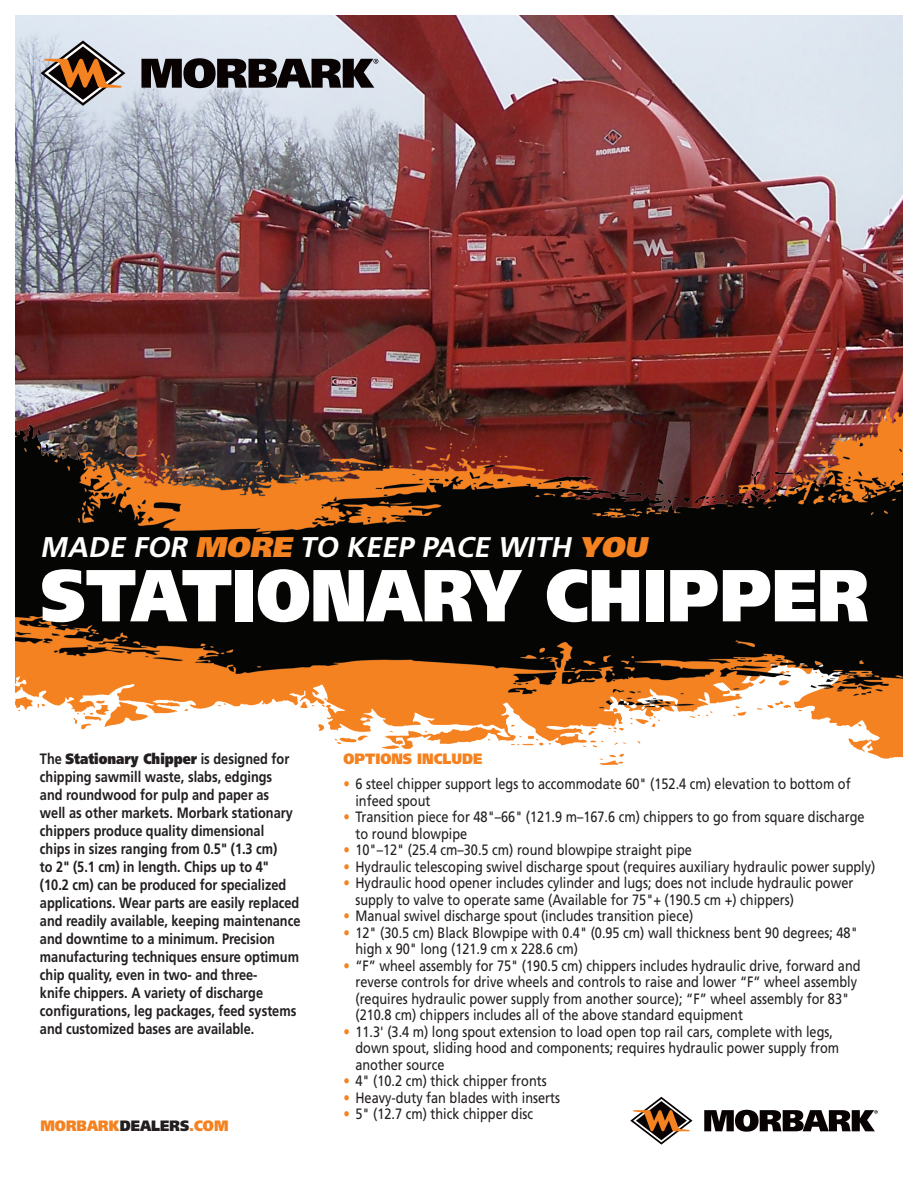
<style>
.page{position:relative;width:918px;height:1188px;background:#fff}
.page>*{position:absolute;margin:0;border:0;box-sizing:border-box;transform-origin:0 0}
.t1{font:900 73.5px "Frutiger LT Std";color:#fff;scale:.9 1}
.t2{font:italic 700 28.5px "Frutiger LT Std";color:#fff}
.t3{font:15px/16.5px "Frutiger LT Std";color:#231f20;scale:.85 1}
.t4{font:700 15px/18px "Frutiger LT Std";color:#231f20;scale:.85 1}
.SUBHEAD{font:900 15px "Frutiger LT Std";color:#f58220;scale:.9 1}
.s1{font-weight:900;color:#f58220}
.s2{font-weight:900}
.s3{color:#f58220}
.s4{color:#231f20}
</style>
<div class="page">
<img style="left:16px;top:16px;width:886px;height:329px">
<img style="left:16px;top:345px;width:886px;height:765px">
<svg style="left:630px;top:1097px;width:63px;height:48px"></svg>
<svg style="left:704px;top:1110px;width:174px;height:22px"></svg>
<svg style="left:40px;top:40px;width:85px;height:66px;background:#a1938a"></svg>
<svg style="left:141px;top:58px;width:237px;height:30px;background:#464447"></svg>
<p class="t2" style="left:40px;top:530px;width:615px">MADE FOR <span class="s1">MORE</span> TO KEEP PACE WITH <span class="s1">YOU</span></p>
<p class="t1" style="left:40px;top:551px;width:922px">STATIONARY CHIPPER</p>
<p class="t4" style="left:40px;top:750px;width:308px">The <span class="s2">Stationary Chipper</span> is designed for chipping sawmill waste, slabs, edgings<br>and roundwood for pulp and paper as<br>well as other markets. Morbark stationary chippers produce quality dimensional<br>chips in sizes ranging from 0.5" (1.3 cm)<br>to 2" (5.1 cm) in length. Chips up to 4" (10.2 cm) can be produced for specialized applications. Wear parts are easily replaced and readily available, keeping maintenance and downtime to a minimum. Precision manufacturing techniques ensure optimum chip quality, even in two- and three-<br>knife chippers. A variety of discharge configurations, leg packages, feed systems and customized bases are available.</p>
<p class="SUBHEAD" style="left:343px;top:749px;width:156px">OPTIONS INCLUDE</p>
<p class="t3" style="left:355px;top:776px;width:584px;text-indent:-12px"><span class="s3">•</span> 6 steel chipper support legs to accommodate 60" (152.4 cm) elevation to bottom of infeed spout</p>
<p class="t3" style="left:355px;top:809px;width:601px;text-indent:-12px"><span class="s3">•</span> Transition piece for 48"–66" (121.9 m–167.6 cm) chippers to go from square discharge to round blowpipe</p>
<p class="t3" style="left:343px;top:842px;width:412px"><span class="s3">•</span> 10"–12" (25.4 cm–30.5 cm) round blowpipe straight pipe</p>
<p class="t3" style="left:343px;top:858px;width:627px"><span class="s3">•</span> Hydraulic telescoping swivel discharge spout (requires auxiliary hydraulic power supply)</p>
<p class="t3" style="left:355px;top:875px;width:587px;text-indent:-12px"><span class="s3">•</span> Hydraulic hood opener includes cylinder and lugs; does not include hydraulic power supply to valve to operate same (Available for 75"+ (190.5 cm +) chippers)</p>
<p class="t3" style="left:343px;top:908px;width:413px"><span class="s3">•</span> Manual swivel discharge spout (includes transition piece)</p>
<p class="t3" style="left:355px;top:924px;width:593px;text-indent:-12px"><span class="s3">•</span> 12" (30.5 cm) Black Blowpipe with 0.4" (0.95 cm) wall thickness bent 90 degrees; 48" high x 90" long (121.9 cm x 228.6 cm)</p>
<p class="t3" style="left:355px;top:957px;width:596px;text-indent:-12px"><span class="s3">•</span> “F” wheel assembly for 75" (190.5 cm) chippers includes hydraulic drive, forward and reverse controls for drive wheels and controls to raise and lower “F” wheel assembly (requires hydraulic power supply from another source); “F” wheel assembly for 83" (210.8 cm) chippers includes all of the above standard equipment</p>
<p class="t3" style="left:355px;top:1023px;width:571px;text-indent:-12px"><span class="s3">•</span> 11.3' (3.4 m) long spout extension to load open top rail cars, complete with legs, down spout, sliding hood and components; requires hydraulic power supply from another source</p>
<p class="t3" style="left:343px;top:1073px;width:241px"><span class="s3">•</span> 4" (10.2 cm) thick chipper fronts</p>
<p class="t3" style="left:343px;top:1089px;width:257px"><span class="s3">•</span> Heavy-duty fan blades with inserts</p>
<p class="t3" style="left:343px;top:1106px;width:225px"><span class="s3">•</span> 5" (12.7 cm) thick chipper disc</p>
<p class="SUBHEAD" style="left:40px;top:1116px;width:210px">MORBARK<span class="s4">DEALERS</span>.COM</p>
</div>
